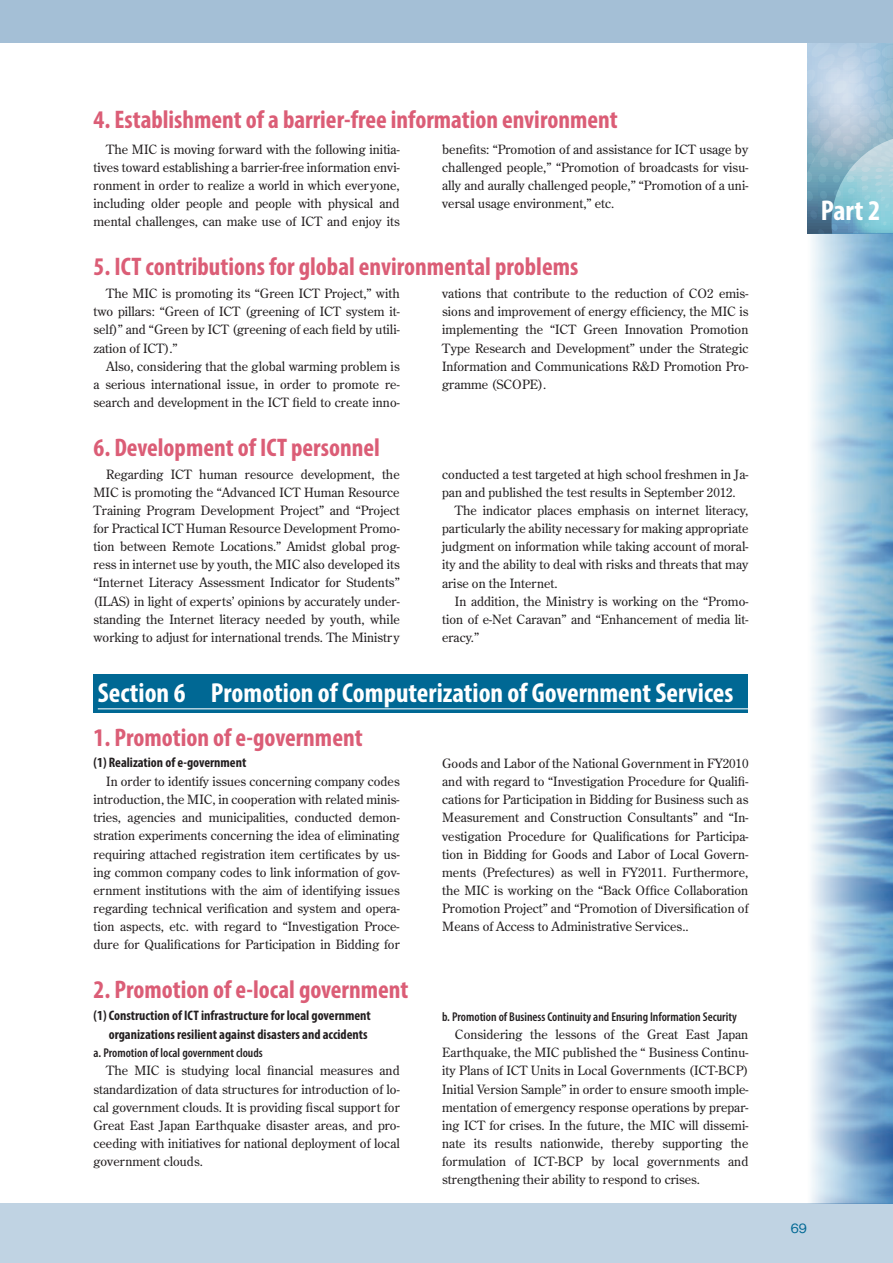
<style>
.page{position:relative;width:893px;height:1263px;background:#fff}
.page>*{position:absolute;margin:0;border:0;box-sizing:border-box;transform-origin:0 0}
.t1{font:700 condensed 28.65px "Myriad Pro";color:#fff}
.t2{font:700 condensed 27.6px "Myriad Pro";color:#fff}
.t3{font:700 condensed 25.5px "Myriad Pro";color:#db5d76}
.t4{font:700 condensed 13.8px/18.1px "Myriad Pro";color:#231f20;text-align:right}
.t5{font:12.75px/18.1px "Century Old Style Std";color:#231f20;text-align:justify}
.t6{font:600 condensed 12.75px "Myriad Pro";color:#231f20}
.t7{font:500 12.75px "Gothic BBB Pr 6";color:#006894}
</style>
<div class="page">
<div style="left:94px;top:674px;width:654px;height:39px;background:#006894"></div>
<hr style="left:98px;top:708px;width:650px;height:1px;background:#fff">
<svg style="left:808px;top:43px;width:85px;height:191px;background:#9dc0d3"></svg>
<div style="left:0;top:1203px;width:893px;height:60px;background:#c0d3e3"></div>
<div style="left:0;top:0;width:893px;height:43px;background:#a4bfd6"></div>
<svg style="left:811px;top:234px;width:82px;height:969px;background:#a3c6de"></svg>
<p class="t3" style="left:94px;top:103px;width:526px">4. Establishment of a barrier-free information environment</p>
<p class="t5" style="left:94px;top:140px;width:308px;text-indent:13px">The MIC is moving forward with the following initia&shy;tives toward establishing a barrier-free information envi&shy;ronment in order to realize a world in which everyone, including older people and people with physical and mental challenges, can make use of ICT and enjoy its</p>
<p class="t5" style="left:442px;top:140px;width:308px">benefits: “Promotion of and assistance for ICT usage by challenged people,” “Promotion of broadcasts for visu&shy;ally and aurally challenged people,” “Promotion of a uni&shy;versal usage environment,” etc.</p>
<p class="t3" style="left:94px;top:250px;width:486px">5. ICT contributions for global environmental problems</p>
<p class="t5" style="left:106px;top:284px;width:295px">The MIC is promoting its “Green ICT Project,” with</p>
<p class="t5" style="left:94px;top:302px;width:308px">two pillars: “Green of ICT (greening of ICT system it-</p>
<p class="t5" style="left:94px;top:320px;width:308px">self)” and “Green by ICT (greening of each field by utili-</p>
<p class="t5" style="left:94px;top:339px;width:86px">zation of ICT).”</p>
<p class="t5" style="left:106px;top:357px;width:295px">Also, considering that the global warming problem is</p>
<p class="t5" style="left:94px;top:375px;width:308px">a serious international issue, in order to promote re-</p>
<p class="t5" style="left:94px;top:393px;width:308px">search and development in the ICT field to create inno-</p>
<p class="t5" style="left:442px;top:284px;width:308px">vations that contribute to the reduction of CO2 emis&shy;sions and improvement of energy efficiency, the MIC is implementing the “ICT Green Innovation Promotion Type Research and Development” under the Strategic Information and Communications R&amp;D Promotion Pro&shy;gramme (SCOPE).</p>
<p class="t3" style="left:94px;top:431px;width:288px">6. Development of ICT personnel</p>
<p class="t5" style="left:94px;top:465px;width:308px;text-indent:13px">Regarding ICT human resource development, the MIC is promoting the “Advanced ICT Human Resource Training Program Development Project” and “Project for Practical ICT Human Resource Development Promo&shy;tion between Remote Locations.” Amidst global prog&shy;ress in internet use by youth, the MIC also developed its “Internet Literacy Assessment Indicator for Students” (ILAS) in light of experts’ opinions by accurately under&shy;standing the Internet literacy needed by youth, while working to adjust for international trends. The Ministry</p>
<p class="t5" style="left:442px;top:465px;width:308px">conducted a test targeted at high school freshmen in Ja-</p>
<p class="t5" style="left:442px;top:483px;width:295px">pan and published the test results in September 2012.</p>
<p class="t5" style="left:455px;top:501px;width:295px">The indicator places emphasis on internet literacy,</p>
<p class="t5" style="left:442px;top:519px;width:308px">particularly the ability necessary for making appropriate</p>
<p class="t5" style="left:442px;top:537px;width:308px">judgment on information while taking account of moral-</p>
<p class="t5" style="left:442px;top:555px;width:308px">ity and the ability to deal with risks and threats that may</p>
<p class="t5" style="left:442px;top:574px;width:117px">arise on the Internet.</p>
<p class="t5" style="left:455px;top:592px;width:295px">In addition, the Ministry is working on the “Promo-</p>
<p class="t5" style="left:442px;top:610px;width:308px">tion of e-Net Caravan” and “Enhancement of media lit-</p>
<p class="t5" style="left:442px;top:628px;width:38px">eracy.”</p>
<p class="t2" style="left:98px;top:675px;width:637px">Section 6 Promotion of Computerization of Government Services</p>
<p class="t3" style="left:94px;top:721px;width:271px">1. Promotion of e-government</p>
<p class="t4" style="left:94px;top:753px;width:154px">(1) Realization of e-government</p>
<p class="t5" style="left:94px;top:772px;width:308px;text-indent:13px">In order to identify issues concerning company codes introduction, the MIC, in cooperation with related minis&shy;tries, agencies and municipalities, conducted demon&shy;stration experiments concerning the idea of eliminating requiring attached registration item certificates by us&shy;ing common company codes to link information of gov&shy;ernment institutions with the aim of identifying issues regarding technical verification and system and opera&shy;tion aspects, etc. with regard to “Investigation Proce&shy;dure for Qualifications for Participation in Bidding for</p>
<p class="t3" style="left:94px;top:973px;width:316px">2. Promotion of e-local government</p>
<p class="t4" style="left:94px;top:1006px;width:279px">(1) Construction of ICT infrastructure for local government organizations resilient against disasters and accidents</p>
<p class="t6" style="left:94px;top:1045px;width:171px">a. Promotion of local government clouds</p>
<p class="t5" style="left:106px;top:1061px;width:295px">The MIC is studying local financial measures and</p>
<p class="t5" style="left:94px;top:1079px;width:308px">standardization of data structures for introduction of lo-</p>
<p class="t5" style="left:94px;top:1098px;width:308px">cal government clouds. It is providing fiscal support for</p>
<p class="t5" style="left:94px;top:1116px;width:308px">Great East Japan Earthquake disaster areas, and pro-</p>
<p class="t5" style="left:94px;top:1134px;width:308px">ceeding with initiatives for national deployment of local</p>
<p class="t5" style="left:94px;top:1152px;width:111px">government clouds.</p>
<p class="t5" style="left:442px;top:754px;width:308px">Goods and Labor of the National Government in FY2010 and with regard to “Investigation Procedure for Qualifi&shy;cations for Participation in Bidding for Business such as Measurement and Construction Consultants” and “In&shy;vestigation Procedure for Qualifications for Participa&shy;tion in Bidding for Goods and Labor of Local Govern&shy;ments (Prefectures) as well in FY2011. Furthermore, the MIC is working on the “Back Office Collaboration Promotion Project” and “Promotion of Diversification of Means of Access to Administrative Services..</p>
<p class="t6" style="left:442px;top:1009px;width:296px">b. Promotion of Business Continuity and Ensuring Information Security</p>
<p class="t5" style="left:455px;top:1025px;width:295px">Considering the lessons of the Great East Japan</p>
<p class="t5" style="left:442px;top:1043px;width:308px">Earthquake, the MIC published the “ Business Continu-</p>
<p class="t5" style="left:442px;top:1061px;width:308px">ity Plans of ICT Units in Local Governments (ICT-BCP)</p>
<p class="t5" style="left:442px;top:1080px;width:308px">Initial Version Sample” in order to ensure smooth imple-</p>
<p class="t5" style="left:442px;top:1098px;width:308px">mentation of emergency response operations by prepar-</p>
<p class="t5" style="left:442px;top:1116px;width:308px">ing ICT for crises. In the future, the MIC will dissemi-</p>
<p class="t5" style="left:442px;top:1134px;width:308px">nate its results nationwide, thereby supporting the</p>
<p class="t5" style="left:442px;top:1152px;width:308px">formulation of ICT-BCP by local governments and</p>
<p class="t5" style="left:442px;top:1170px;width:259px">strengthening their ability to respond to crises.</p>
<h1 class="t1" style="left:821px;top:193px;width:61px">Part 2</h1>
<p class="t7" style="left:791px;top:1218px;width:18px">69</p>
</div>
